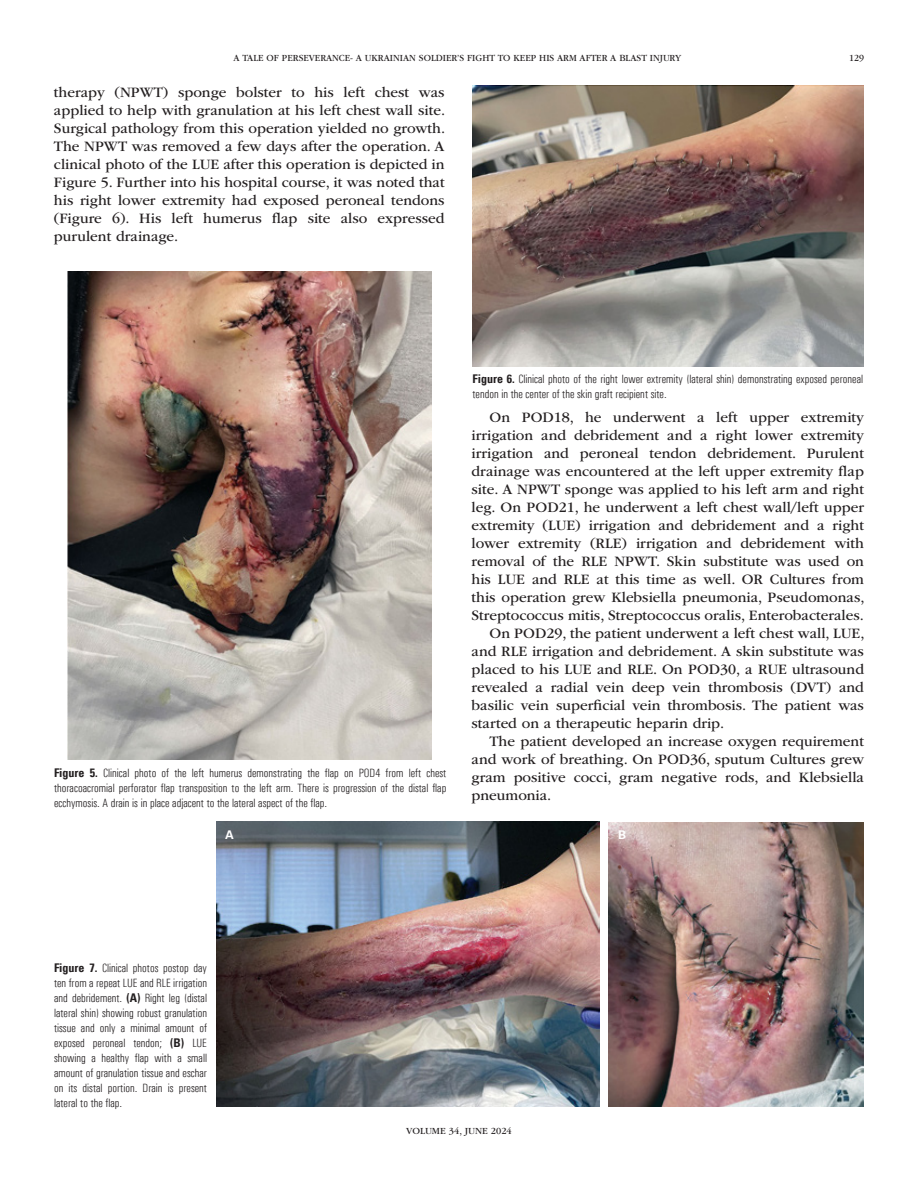
<style>
.page{position:relative;width:918px;height:1188px;background:#fff}
.page>*{position:absolute;margin:0;border:0;box-sizing:border-box;transform-origin:0 0}
.t1{font:15px/18px "ITC Garamond Std";color:#231f20;text-align:justify}
.t2{font:300 condensed 12px/15px "Univers";color:#231f20;text-align:justify}
.t3{font:700 12px "Univers 65";color:#fff}
.t4{font:9.75px "ITC Garamond Std";color:#231f20;scale:.95 1}
.t5{font:9.75px "ITC Garamond Std";color:#231f20}
.s1{font-family:"Univers LT";font-weight:700}
</style>
<div class="page">
<img style="left:68px;top:272px;width:363px;height:487px">
<img style="left:472px;top:86px;width:391px;height:280px">
<img style="left:216px;top:822px;width:384px;height:285px">
<img style="left:609px;top:822px;width:255px;height:284px">
<p class="t4" style="left:234px;top:52px;width:473px">A TALE OF PERSEVERANCE- A UKRAINIAN SOLDIER’S FIGHT TO KEEP HIS ARM AFTER A BLAST INJURY</p>
<p class="t4" style="left:849px;top:52px;width:17px">129</p>
<p class="t1" style="left:54px;top:83px;width:393px">therapy (NPWT) sponge bolster to his left chest was applied to help with granulation at his left chest wall site.<br>Surgical pathology from this operation yielded no growth.<br>The NPWT was removed a few days after the operation. A clinical photo of the LUE after this operation is depicted in Figure 5. Further into his hospital course, it was noted that his right lower extremity had exposed peroneal tendons (Figure 6). His left humerus flap site also expressed purulent drainage.</p>
<p class="t2" style="left:54px;top:766px;width:394px"><span class="s1">Figure 5.</span> Clinical photo of the left humerus demonstrating the flap on POD4 from left chest thoracoacromial perforator flap transposition to the left arm. There is progression of the distal flap ecchymosis. A drain is in place adjacent to the lateral aspect of the flap.</p>
<p class="t2" style="left:472px;top:371px;width:392px"><span class="s1">Figure 6.</span> Clinical photo of the right lower extremity (lateral shin) demonstrating exposed peroneal tendon in the center of the skin graft recipient site.</p>
<p class="t1" style="left:490px;top:409px;width:376px">On POD18, he underwent a left upper extremity</p>
<p class="t1" style="left:472px;top:427px;width:394px">irrigation and debridement and a right lower extremity</p>
<p class="t1" style="left:472px;top:445px;width:394px">irrigation and peroneal tendon debridement. Purulent</p>
<p class="t1" style="left:472px;top:463px;width:394px">drainage was encountered at the left upper extremity flap</p>
<p class="t1" style="left:472px;top:481px;width:394px">site. A NPWT sponge was applied to his left arm and right</p>
<p class="t1" style="left:472px;top:499px;width:394px">leg. On POD21, he underwent a left chest wall/left upper</p>
<p class="t1" style="left:472px;top:517px;width:394px">extremity (LUE) irrigation and debridement and a right</p>
<p class="t1" style="left:472px;top:535px;width:394px">lower extremity (RLE) irrigation and debridement with</p>
<p class="t1" style="left:472px;top:553px;width:394px">removal of the RLE NPWT. Skin substitute was used on</p>
<p class="t1" style="left:472px;top:571px;width:394px">his LUE and RLE at this time as well. OR Cultures from</p>
<p class="t1" style="left:472px;top:589px;width:394px">this operation grew Klebsiella pneumonia, Pseudomonas,</p>
<p class="t1" style="left:472px;top:607px;width:394px">Streptococcus mitis, Streptococcus oralis, Enterobacterales.</p>
<p class="t1" style="left:490px;top:625px;width:376px">On POD29, the patient underwent a left chest wall, LUE,</p>
<p class="t1" style="left:472px;top:643px;width:394px">and RLE irrigation and debridement. A skin substitute was</p>
<p class="t1" style="left:472px;top:661px;width:394px">placed to his LUE and RLE. On POD30, a RUE ultrasound</p>
<p class="t1" style="left:472px;top:679px;width:394px">revealed a radial vein deep vein thrombosis (DVT) and</p>
<p class="t1" style="left:472px;top:697px;width:394px">basilic vein superficial vein thrombosis. The patient was</p>
<p class="t1" style="left:472px;top:715px;width:254px">started on a therapeutic heparin drip.</p>
<p class="t1" style="left:490px;top:733px;width:376px">The patient developed an increase oxygen requirement</p>
<p class="t1" style="left:472px;top:751px;width:394px">and work of breathing. On POD36, sputum Cultures grew</p>
<p class="t1" style="left:472px;top:769px;width:394px">gram positive cocci, gram negative rods, and Klebsiella</p>
<p class="t1" style="left:472px;top:787px;width:81px">pneumonia.</p>
<p class="t3" style="left:225px;top:827px;width:10px">A</p>
<p class="t3" style="left:618px;top:827px;width:10px">B</p>
<p class="t2" style="left:54px;top:961px;width:155px"><span class="s1">Figure 7.</span> Clinical photos postop day ten from a repeat LUE and RLE irrigation and debridement. <span class="s1">(A)</span> Right leg (distal lateral shin) showing robust granulation tissue and only a minimal amount of exposed peroneal tendon; <span class="s1">(B)</span> LUE showing a healthy flap with a small amount of granulation tissue and eschar on its distal portion. Drain is present lateral to the flap.</p>
<p class="t5" style="left:406px;top:1126px;width:107px">VOLUME 34, JUNE 2024</p>
</div>
